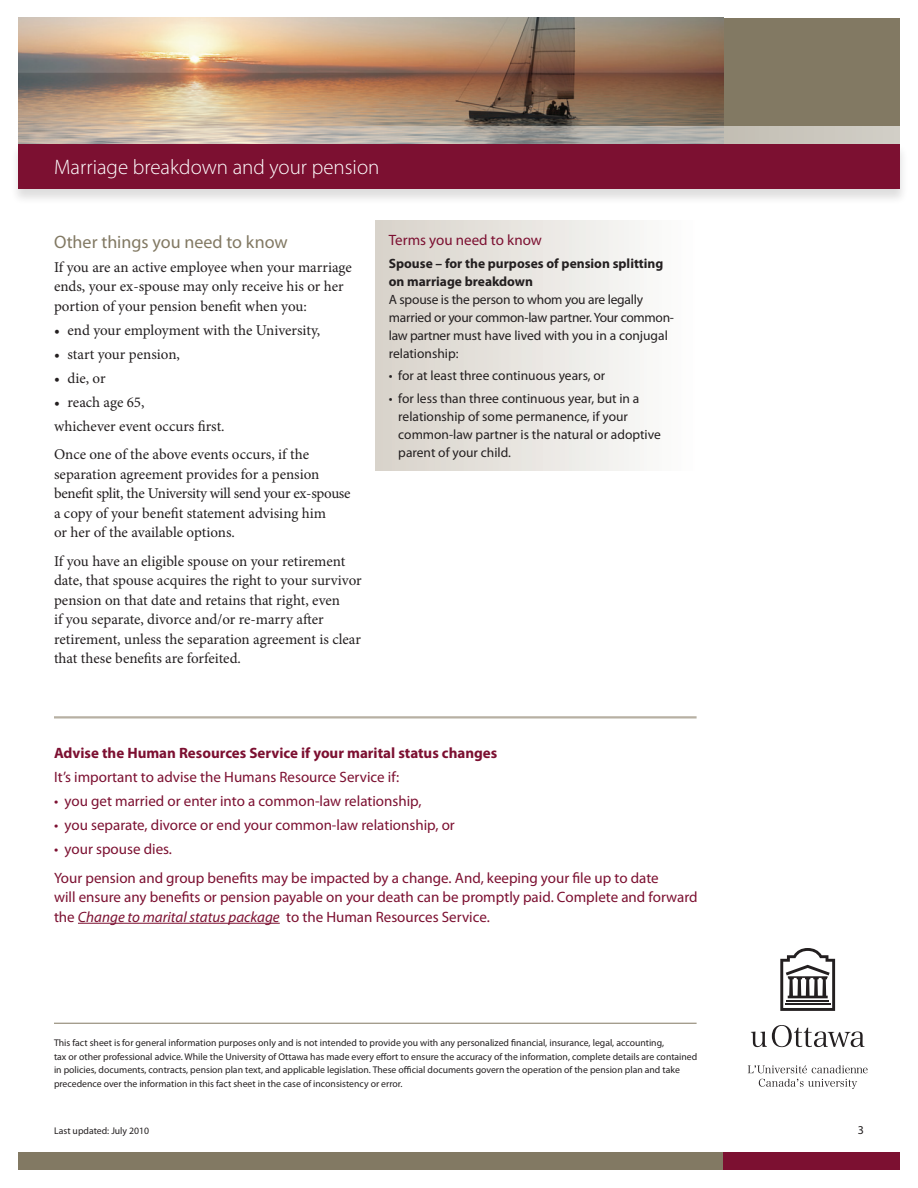
<style>
.page{position:relative;width:918px;height:1188px;background:#fff}
.page>*{position:absolute;margin:0;border:0;box-sizing:border-box;transform-origin:0 0}
.t1{font:300 21px "Myriad Pro";color:#fff}
.Titles_1{font:18px "Myriad Pro";color:#827963}
.Main_Body_Copy{font:15px/19.5px "Minion Pro";letter-spacing:-.005em;color:#231f20}
.Sidebar_Body{font:15px/19.5px "Myriad Pro";color:#7c1031}
.Body_Copy_Bullets{font:15px "Minion Pro";color:#231f20}
.Sidebar_Body-2{font:700 15px "Myriad Pro";color:#7c1031}
.Titles_2{font:15px "Myriad Pro";color:#7c1031}
.Sidebar_Body-3{font:13.5px/18px "Myriad Pro";color:#231f20}
.Sidebar_Bold{font:700 13.5px/18px "Myriad Pro";color:#231f20}
.t2{font:12px "Myriad Pro";color:#231f20}
.t3{font:9.75px/13.5px "Myriad Pro";color:#231f20}
.s1{font-style:italic}
</style>
<div class="page">
<div style="left:714px;top:18px;width:186px;height:126px;background:#827963"></div>
<div style="left:18px;top:1152px;width:706px;height:18px;background:#827963"></div>
<div style="left:724px;top:1152px;width:176px;height:18px;background:#7c1031"></div>
<img style="left:18px;top:18px;width:706px;height:108px">
<div style="left:10px;top:143px;width:898px;height:62px;background:#231f20;opacity:.15"></div>
<div style="left:18px;top:144px;width:882px;height:45px;background:#7c1031"></div>
<svg style="left:18px;top:126px;width:882px;height:18px;background:#beb8ae"></svg>
<div style="left:375px;top:220px;width:322px;height:251px;background:linear-gradient(to right,#d8d2c9,#fdfdfd)"></div>
<hr style="left:78px;top:923px;width:202px;height:1px;background:#7c1031">
<hr style="left:54px;top:716px;width:643px;height:2px;background:#b7b0a3">
<hr style="left:54px;top:1023px;width:643px;height:1px;background:#827963">
<svg style="left:748px;top:1065px;width:120px;height:8px"></svg>
<svg style="left:759px;top:1079px;width:98px;height:10px"></svg>
<svg style="left:751px;top:1025px;width:113px;height:22px"></svg>
<svg style="left:780px;top:948px;width:55px;height:63px"></svg>
<p class="t1" style="left:54px;top:154px;width:327px">Marriage breakdown and your pension</p>
<p class="Titles_1" style="left:54px;top:230px;width:235px">Other things you need to know</p>
<p class="Main_Body_Copy" style="left:54px;top:257px;width:299px">If you are an active employee when your marriage ends, your ex-spouse may only receive his or her portion of your pension benefit when you:</p>
<p class="Body_Copy_Bullets" style="left:54px;top:320px;width:268px">• end your employment with the University,</p>
<p class="Body_Copy_Bullets" style="left:54px;top:344px;width:127px">• start your pension,</p>
<p class="Body_Copy_Bullets" style="left:54px;top:368px;width:53px">• die, or</p>
<p class="Body_Copy_Bullets" style="left:54px;top:392px;width:92px">• reach age 65,</p>
<p class="Body_Copy_Bullets" style="left:54px;top:416px;width:172px">whichever event occurs first.</p>
<p class="Main_Body_Copy" style="left:54px;top:445px;width:298px">Once one of the above events occurs, if the separation agreement provides for a pension benefit split, the University will send your ex-spouse a copy of your benefit statement advising him<br>or her of the available options.</p>
<p class="Main_Body_Copy" style="left:54px;top:551px;width:309px">If you have an eligible spouse on your retirement date, that spouse acquires the right to your survivor pension on that date and retains that right, even<br>if you separate, divorce and/or re-marry after retirement, unless the separation agreement is clear that these benefits are forfeited.</p>
<p class="Titles_2" style="left:389px;top:231px;width:155px">Terms you need to know</p>
<p class="Sidebar_Bold" style="left:389px;top:254px;width:276px">Spouse – for the purposes of pension splitting on marriage breakdown</p>
<p class="Sidebar_Body-3" style="left:389px;top:290px;width:287px">A spouse is the person to whom you are legally married or your common-law partner. Your common&shy;law partner must have lived with you in a conjugal relationship:</p>
<p class="Sidebar_Body-3" style="left:389px;top:367px;width:218px">• for at least three continuous years, or</p>
<p class="Sidebar_Body-3" style="left:398px;top:389px;width:264px;text-indent:-10px">• for less than three continuous year, but in a relationship of some permanence, if your common-law partner is the natural or adoptive parent of your child.</p>
<p class="Sidebar_Body-2" style="left:54px;top:743px;width:445px">Advise the Human Resources Service if your marital status changes</p>
<p class="Sidebar_Body" style="left:54px;top:767px;width:347px">It’s important to advise the Humans Resource Service if:</p>
<p class="Sidebar_Body" style="left:54px;top:791px;width:369px">• you get married or enter into a common-law relationship,</p>
<p class="Sidebar_Body" style="left:54px;top:815px;width:402px">• you separate, divorce or end your common-law relationship, or</p>
<p class="Sidebar_Body" style="left:54px;top:839px;width:120px">• your spouse dies.</p>
<p class="Sidebar_Body" style="left:54px;top:868px;width:645px">Your pension and group benefits may be impacted by a change. And, keeping your file up to date<br>will ensure any benefits or pension payable on your death can be promptly paid. Complete and forward the <span class="s1">Change to marital status package</span> to the Human Resources Service.</p>
<p class="t3" style="left:54px;top:1036px;width:645px">This fact sheet is for general information purposes only and is not intended to provide you with any personalized financial, insurance, legal, accounting,<br>tax or other professional advice. While the University of Ottawa has made every effort to ensure the accuracy of the information, complete details are contained in policies, documents, contracts, pension plan text, and applicable legislation. These official documents govern the operation of the pension plan and take precedence over the information in this fact sheet in the case of inconsistency or error.</p>
<p class="t3" style="left:54px;top:1124px;width:97px">Last updated: July 2010</p>
<p class="t2" style="left:858px;top:1123px;width:8px">3</p>
</div>
